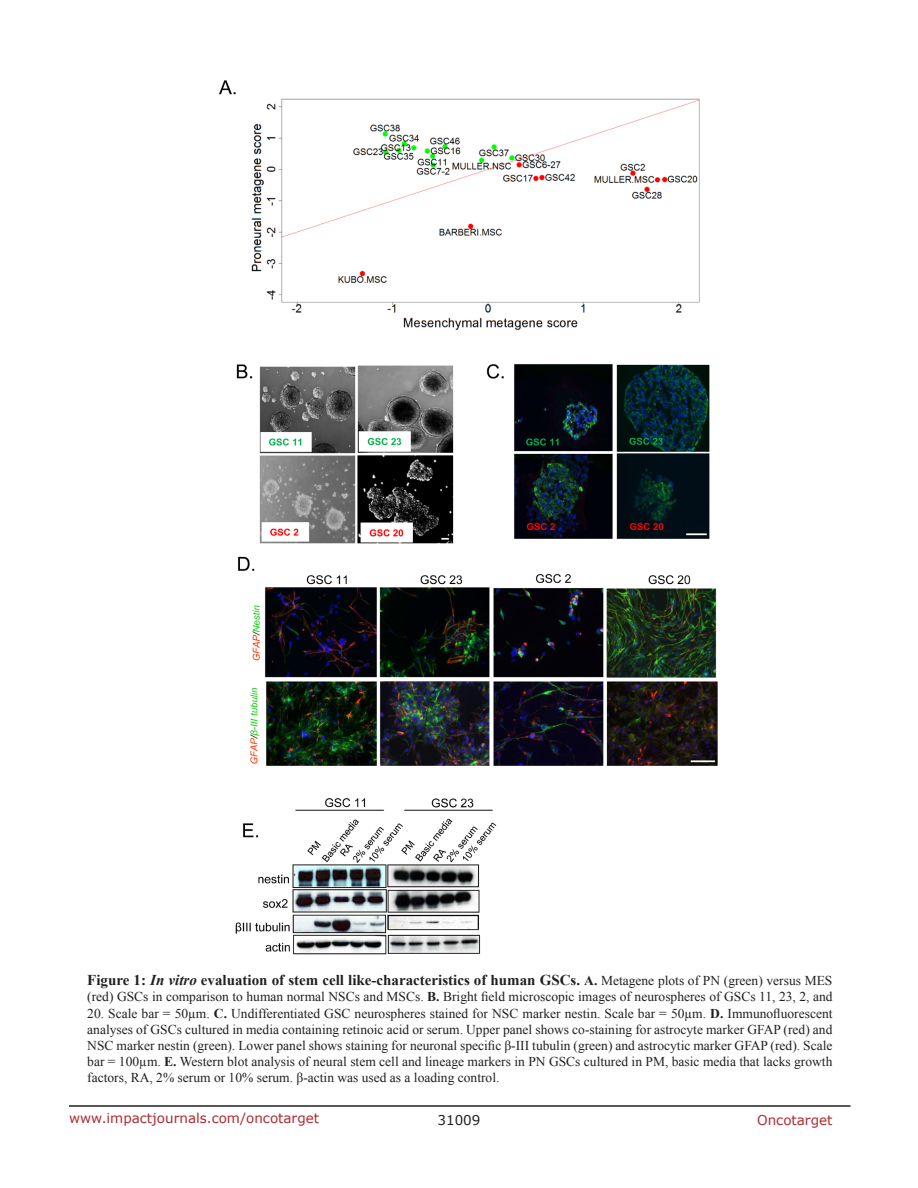
<style>
.page{position:relative;width:918px;height:1188px;background:#fff}
.page>*{position:absolute;margin:0;border:0;box-sizing:border-box;transform-origin:0 0}
.t1{font:700 15px "Times New Roman";color:#221f22}
.t2{font:13.5px/16.2px "Times New Roman";color:#221f22;text-align:justify}
.t3{font:13.5px "Verdana";color:#ac2b31}
.t4{font:13.5px "Verdana";color:#221f22}
.s1{font-style:italic}
.s2{font-size:13.5px}
.s3{font-weight:400;font-size:13.5px}
.s4{font-weight:700}
</style>
<div class="page">
<hr style="left:69px;top:1105px;width:781px;height:2px;background:#231f20">
<img style="left:219px;top:80px;width:498px;height:875px">
<p class="t1" style="left:87px;top:970px;width:747px">Figure 1: <span class="s1">In vitro</span> evaluation of stem cell like-characteristics of human GSCs. <span class="s2">A.</span> <span class="s3">Metagene plots of PN (green) versus MES</span></p>
<p class="t2" style="left:87px;top:989px;width:747px">(red) GSCs in comparison to human normal NSCs and MSCs. <span class="s4">B.</span> Bright field microscopic images of neurospheres of GSCs 11, 23, 2, and</p>
<p class="t2" style="left:87px;top:1005px;width:747px">20. Scale bar = 50µm. <span class="s4">C.</span> Undifferentiated GSC neurospheres stained for NSC marker nestin. Scale bar = 50µm. <span class="s4">D.</span> Immunofluorescent analyses of GSCs cultured in media containing retinoic acid or serum. Upper panel shows co-staining for astrocyte marker GFAP (red) and NSC marker nestin (green). Lower panel shows staining for neuronal specific β-III tubulin (green) and astrocytic marker GFAP (red). Scale bar = 100µm. <span class="s4">E.</span> Western blot analysis of neural stem cell and lineage markers in PN GSCs cultured in PM, basic media that lacks growth factors, RA, 2% serum or 10% serum. β-actin was used as a loading control.</p>
<p class="t3" style="left:69px;top:1109px;width:252px">www.impactjournals.com/oncotarget</p>
<p class="t4" style="left:438px;top:1111px;width:44px">31009</p>
<p class="t3" style="left:757px;top:1111px;width:77px">Oncotarget</p>
</div>
